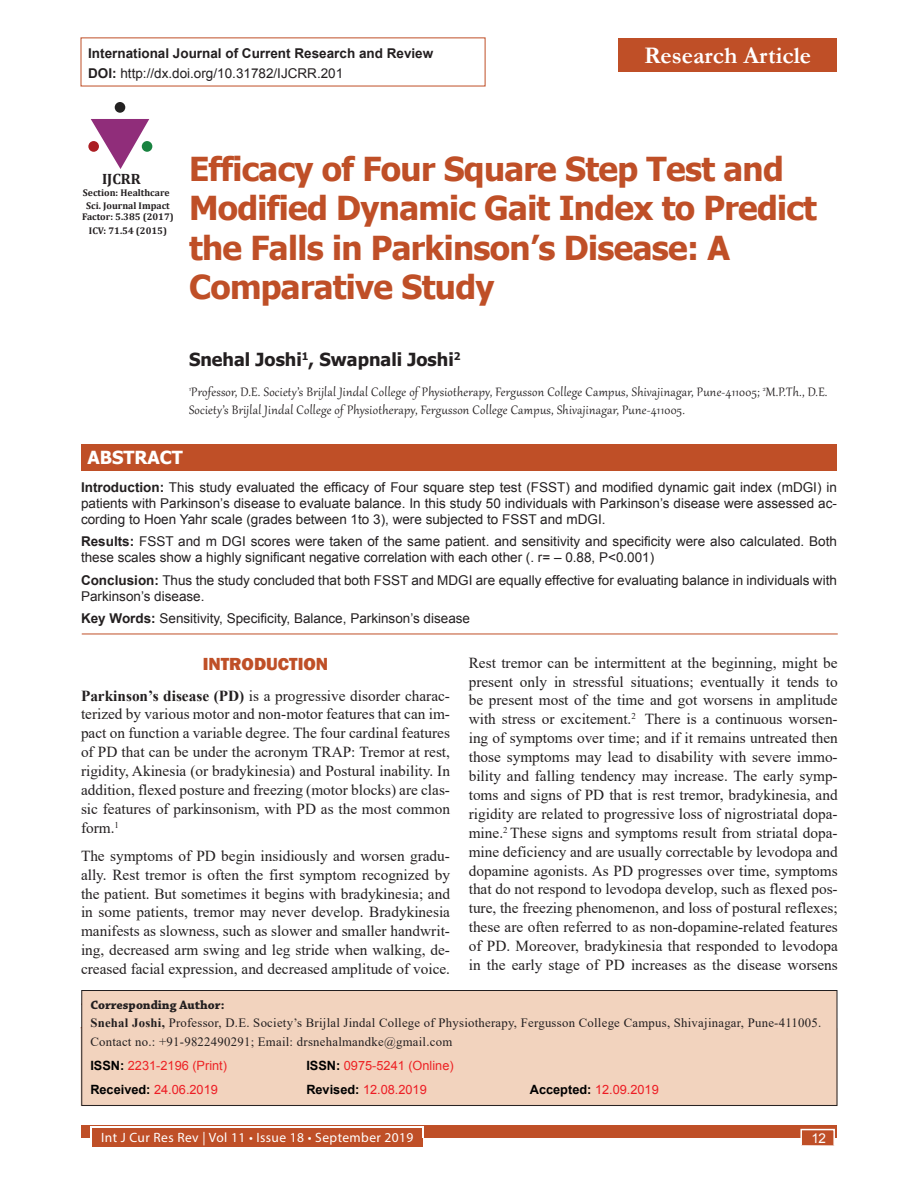
<style>
.page{position:relative;width:918px;height:1188px;background:#fff}
.page>*{position:absolute;margin:0;border:0;box-sizing:border-box;transform-origin:0 0}
.Article_title{font:700 33px/39.6px "Tahoma";letter-spacing:-.02em;color:#bf4f27}
.Articles{font:700 24px "Garamond";color:#fff}
.Author_name{font:700 18px "Tahoma";color:#231f20}
.Head_1_copy_2{font:800 18px "Franklin Gothic";color:#bf4f27}
.t1{font:700 18px "Tahoma";color:#fff}
.Text{font:15.3px/18.9px "Times New Roman";color:#231f20;text-align:justify}
.Author_affiliation{font:15px/18px "Gabriola";letter-spacing:.02em;color:#231f20}
.t2{font:700 15px "Cambria";color:#231f20}
.Abstract_text{font:13.5px/16.2px "Arial";color:#231f20}
.t3{font:700 13.5px "Arial";color:#231f20}
.t4{font:13.5px "Myriad Pro";letter-spacing:.03em;color:#fff}
.t5{font:13.5px "Arial";color:#fff}
.Corresponding_text{font:12.75px "Times New Roman";letter-spacing:.02em;color:#231f20}
.Corresponding_text-2{font:12.75px "Arial";color:#ed1c24}
.Corresponding_text-3{font:12.75px "Arial";color:#ed2224}
.Corresponding_head{font:700 12.75px "Chaparral Pro";color:#231f20}
.t6{font:700 9.75px/11.7px "Cambria";color:#231f20;text-align:center}
.s1{font-weight:700}
.s2{font-weight:700;color:#000}
</style>
<div class="page">
<div style="left:81px;top:1125px;width:756px;height:13px;background:#bf4f27"></div>
<div style="left:92px;top:1128px;width:330px;height:19px;background:#bf4f27"></div>
<hr style="left:90px;top:1127px;width:333px;height:1px;background:#fff">
<svg style="left:90px;top:1128px;width:2px;height:10px"></svg>
<svg style="left:422px;top:1127px;width:2px;height:11px"></svg>
<div style="left:800px;top:1129px;width:35px;height:17px;background:#bf4f27;border:2px solid #fff"></div>
<hr style="left:82px;top:634px;width:756px;height:1px;background:#bf4f27">
<div style="left:81px;top:444px;width:756px;height:27px;background:#bf4f27"></div>
<div style="left:81px;top:990px;width:756px;height:116px;background:#f2d3be;border:1px solid #231f20"></div>
<div style="left:618px;top:38px;width:219px;height:34px;background:#bf4f27"></div>
<svg style="left:91px;top:119px;width:58px;height:50px"></svg>
<div style="left:142px;top:141px;width:10px;height:11px;background:#198340;border-radius:50%"></div>
<div style="left:115px;top:102px;width:10px;height:11px;background:#232222;border-radius:50%"></div>
<div style="left:88px;top:141px;width:11px;height:11px;background:#ab1e23;border-radius:50%"></div>
<p class="t3" style="left:88px;top:44px;width:347px">International Journal of Current Research and Review</p>
<p class="Articles" style="left:644px;top:39px;width:169px">Research Article</p>
<p class="Abstract_text" style="left:88px;top:66px;width:257px"><span class="s1">DOI:</span> http://dx.doi.org/10.31782/IJCRR.201</p>
<p class="t2" style="left:102px;top:168px;width:40px">IJCRR</p>
<p class="t6" style="left:83px;top:186px;width:88px">Section: Healthcare</p>
<p class="t6" style="left:82px;top:199px;width:93px">Sci. Journal Impact<br>Factor: 5.385 (2017)</p>
<p class="t6" style="left:89px;top:224px;width:80px">ICV: 71.54 (2015)</p>
<p class="Article_title" style="left:189px;top:150px;width:630px">Efficacy of Four Square Step Test and<br>Modified Dynamic Gait Index to Predict the Falls in Parkinson’s Disease: A<br>Comparative Study</p>
<p class="Author_name" style="left:189px;top:347px;width:273px">Snehal Joshi<sup>1</sup>, Swapnali Joshi<sup>2</sup></p>
<p class="Author_affiliation" style="left:189px;top:382px;width:640px"><sup>1</sup>Professor, D.E. Society’s Brijlal Jindal College of Physiotherapy, Fergusson College Campus, Shivajinagar, Pune-411005; <sup>2</sup>M.P.Th., D.E.<br>Society’s Brijlal Jindal College of Physiotherapy, Fergusson College Campus, Shivajinagar, Pune-411005.</p>
<p class="t1" style="left:87px;top:445px;width:97px">ABSTRACT</p>
<p class="Abstract_text" style="left:81px;top:479px;width:757px;text-align:justify"><span class="s1">Introduction:</span> This study evaluated the efficacy of Four square step test (FSST) and modified dynamic gait index (mDGI) in patients with Parkinson’s disease to evaluate balance. In this study 50 individuals with Parkinson’s disease were assessed ac&shy;cording to Hoen Yahr scale (grades between 1to 3), were subjected to FSST and mDGI.</p>
<p class="Abstract_text" style="left:81px;top:534px;width:758px"><span class="s1">Results:</span> FSST and m DGI scores were taken of the same patient. and sensitivity and specificity were also calculated. Both these scales show a highly significant negative correlation with each other (. r= – 0.88, P&lt;0.001)</p>
<p class="Abstract_text" style="left:81px;top:572px;width:757px"><span class="s1">Conclusion:</span> Thus the study concluded that both FSST and MDGI are equally effective for evaluating balance in individuals with<br>Parkinson’s disease.</p>
<p class="Abstract_text" style="left:81px;top:610px;width:391px"><span class="s1">Key Words:</span> Sensitivity, Specificity, Balance, Parkinson’s disease</p>
<p class="Head_1_copy_2" style="left:203px;top:652px;width:127px">INTRODUCTION</p>
<p class="Text" style="left:81px;top:685px;width:371px"><span class="s1">Parkinson’s disease (PD)</span> is a progressive disorder charac&shy;terized by various motor and non-motor features that can im&shy;pact on function a variable degree. The four cardinal features of PD that can be under the acronym TRAP: Tremor at rest, rigidity, Akinesia (or bradykinesia) and Postural inability. In addition, flexed posture and freezing (motor blocks) are clas&shy;sic features of parkinsonism, with PD as the most common form.<sup>1</sup></p>
<p class="Text" style="left:81px;top:846px;width:371px">The symptoms of PD begin insidiously and worsen gradu&shy;ally. Rest tremor is often the first symptom recognized by the patient. But sometimes it begins with bradykinesia; and in some patients, tremor may never develop. Bradykinesia manifests as slowness, such as slower and smaller handwrit&shy;ing, decreased arm swing and leg stride when walking, de&shy;creased facial expression, and decreased amplitude of voice.</p>
<p class="Text" style="left:469px;top:653px;width:371px">Rest tremor can be intermittent at the beginning, might be present only in stressful situations; eventually it tends to be present most of the time and got worsens in amplitude with stress or excitement.<sup>2</sup> There is a continuous worsen&shy;ing of symptoms over time; and if it remains untreated then those symptoms may lead to disability with severe immo&shy;bility and falling tendency may increase. The early symp&shy;toms and signs of PD that is rest tremor, bradykinesia, and rigidity are related to progressive loss of nigrostriatal dopa&shy;mine.<sup>2</sup> These signs and symptoms result from striatal dopa&shy;mine deficiency and are usually correctable by levodopa and dopamine agonists. As PD progresses over time, symptoms that do not respond to levodopa develop, such as flexed pos&shy;ture, the freezing phenomenon, and loss of postural reflexes; these are often referred to as non-dopamine-related features of PD. Moreover, bradykinesia that responded to levodopa in the early stage of PD increases as the disease worsens</p>
<p class="Corresponding_head" style="left:90px;top:997px;width:136px">Corresponding Author:</p>
<p class="Corresponding_text" style="left:90px;top:1014px;width:732px"><span class="s1">Snehal Joshi,</span> Professor, D.E. Society’s Brijlal Jindal College of Physiotherapy, Fergusson College Campus, Shivajinagar, Pune-411005.</p>
<p class="Corresponding_text" style="left:90px;top:1032px;width:363px">Contact no.: +91-9822490291; Email: drsnehalmandke@gmail.com</p>
<p class="Corresponding_text-3" style="left:90px;top:1057px;width:138px"><span class="s2">ISSN:</span> 2231-2196 (Print)</p>
<p class="Corresponding_text-3" style="left:306px;top:1057px;width:149px"><span class="s2">ISSN:</span> 0975-5241 (Online)</p>
<p class="Corresponding_text-2" style="left:90px;top:1081px;width:129px"><span class="s2">Received:</span> 24.06.2019</p>
<p class="Corresponding_text-2" style="left:306px;top:1081px;width:122px"><span class="s2">Revised:</span> 12.08.2019</p>
<p class="Corresponding_text-2" style="left:530px;top:1081px;width:130px"><span class="s2">Accepted:</span> 12.09.2019</p>
<p class="t4" style="left:101px;top:1129px;width:314px">Int J Cur Res Rev | Vol 11 • Issue 18 • September 2019</p>
<p class="t5" style="left:812px;top:1130px;width:16px">12</p>
</div>
